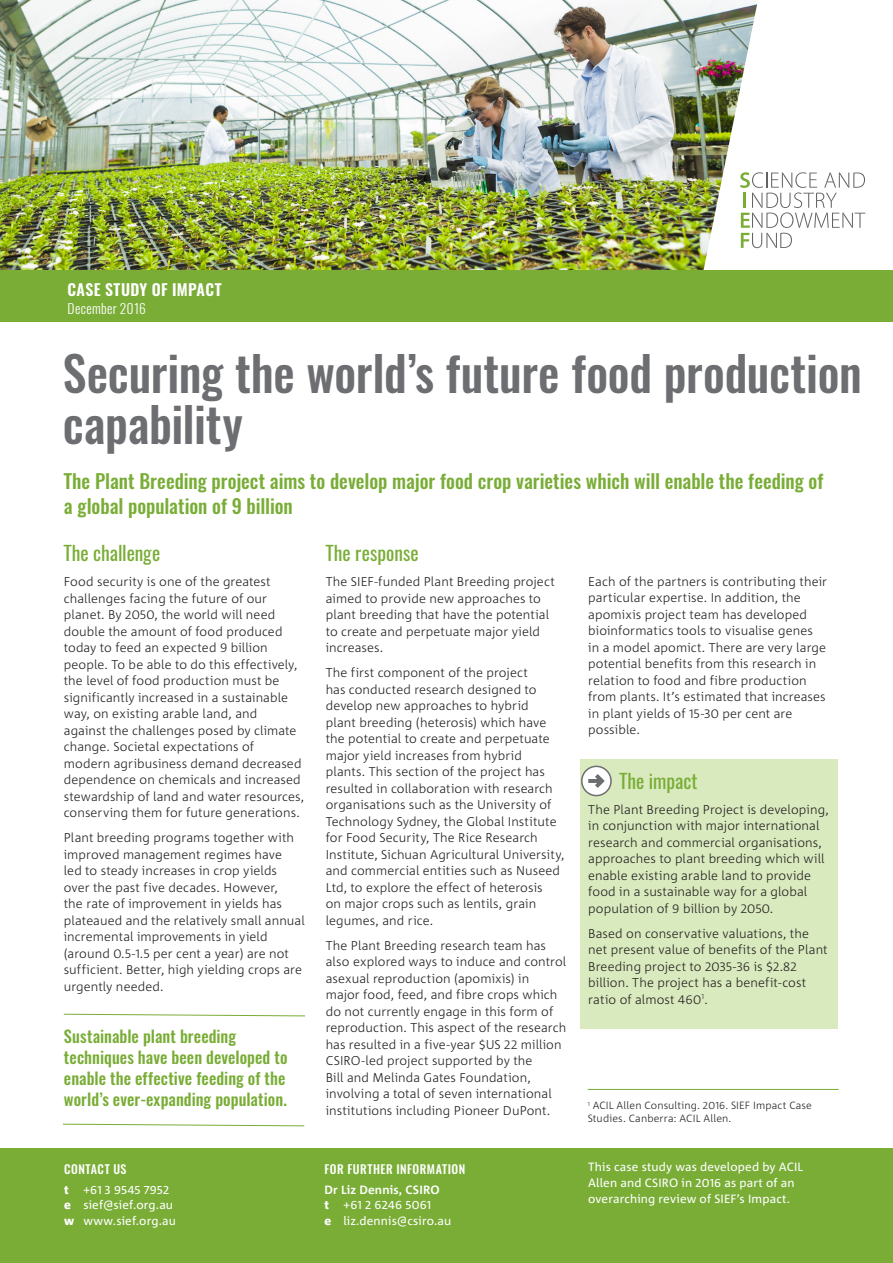
<style>
.page{position:relative;width:893px;height:1263px;background:#fff}
.page>*{position:absolute;margin:0;border:0;box-sizing:border-box;transform-origin:0 0}
.Heading{font:500 48px/51px "Oswald";letter-spacing:-.005em;color:#6d6e71}
.Introduction_A4{font:500 19.5px/24.8px "Oswald";color:#79ad36}
.Introduction_A4-2{font:19.5px "Oswald";color:#79ad36}
.Introduction_A4-3{font:500 16.5px/21px "Oswald";letter-spacing:.005em;color:#79ad36}
.t1{font:600 15.75px "Oswald";letter-spacing:.015em;color:#fff}
.t2{font:300 13.5px "Oswald";letter-spacing:.025em;color:#fff}
.Body_Copy{font:300 12.75px/16.5px "Corpid C1";letter-spacing:.005em;color:#231f20}
.Back_Cov__Copy{font:12px/15.8px "Corpid C1";letter-spacing:.01em;color:#fff}
.Back_Cov__Heading{font:500 12px "Oswald";letter-spacing:.04em;color:#fff}
.Back_Cov__Copy-2{font:700 12px "Corpid C1";letter-spacing:.015em;color:#fff}
.Folio_Left{font:300 10.5px/12.6px "Corpid C1";letter-spacing:.015em;color:#231f20}
.s1{font-weight:800}
</style>
<div class="page">
<div style="left:580px;top:760px;width:258px;height:269px;background:#d9eabe"></div>
<svg style="left:63px;top:1013px;width:243px;height:4px"></svg>
<svg style="left:63px;top:1123px;width:242px;height:3px"></svg>
<div style="left:582px;top:766px;width:29px;height:29px;background:#fff;border-radius:50%"></div>
<div style="left:581px;top:766px;width:31px;height:30px;border:2px solid #6d6e71;border-radius:50%"></div>
<svg style="left:588px;top:774px;width:17px;height:14px"></svg>
<img style="left:0;top:0;width:703px;height:271px">
<svg style="left:703px;top:0;width:190px;height:271px"></svg>
<svg style="left:740px;top:172px;width:125px;height:76px"></svg>
<div style="left:0;top:271px;width:893px;height:51px;background:#79ad36"></div>
<div style="left:0;top:1148px;width:893px;height:115px;background:#79ad36"></div>
<hr style="left:588px;top:1089px;width:250px;height:1px;background:#79ad36">
<p class="t1" style="left:68px;top:278px;width:155px">CASE STUDY OF IMPACT</p>
<p class="t2" style="left:68px;top:299px;width:80px">December 2016</p>
<p class="Heading" style="left:63px;top:348px;width:800px">Securing the world’s future food production capability</p>
<p class="Introduction_A4" style="left:64px;top:469px;width:761px">The Plant Breeding project aims to develop major food crop varieties which will enable the feeding of a global population of 9 billion</p>
<p class="Introduction_A4-2" style="left:64px;top:540px;width:98px">The challenge</p>
<p class="Body_Copy" style="left:64px;top:573px;width:242px">Food security is one of the greatest challenges facing the future of our planet. By 2050, the world will need double the amount of food produced today to feed an expected 9 billion people. To be able to do this effectively, the level of food production must be significantly increased in a sustainable way, on existing arable land, and<br>against the challenges posed by climate change. Societal expectations of<br>modern agribusiness demand decreased dependence on chemicals and increased stewardship of land and water resources, conserving them for future generations.</p>
<p class="Body_Copy" style="left:64px;top:829px;width:243px">Plant breeding programs together with improved management regimes have<br>led to steady increases in crop yields over the past five decades. However,<br>the rate of improvement in yields has plateaued and the relatively small annual incremental improvements in yield (around 0.5-1.5 per cent a year) are not sufficient. Better, high yielding crops are urgently needed.</p>
<p class="Introduction_A4-3" style="left:64px;top:1026px;width:225px">Sustainable plant breeding techniques have been developed to enable the effective feeding of the world’s ever-expanding population.</p>
<p class="Back_Cov__Heading" style="left:64px;top:1160px;width:64px">CONTACT US</p>
<p class="Back_Cov__Copy" style="left:64px;top:1181px;width:106px"><span class="s1">t</span> +61 3 9545 7952</p>
<p class="Back_Cov__Copy" style="left:64px;top:1197px;width:110px"><span class="s1">e</span> sief@sief.org.au</p>
<p class="Back_Cov__Copy" style="left:64px;top:1213px;width:113px"><span class="s1">w</span> www.sief.org.au</p>
<p class="Introduction_A4-2" style="left:326px;top:540px;width:94px">The response</p>
<p class="Body_Copy" style="left:326px;top:573px;width:231px">The SIEF-funded Plant Breeding project aimed to provide new approaches to plant breeding that have the potential to create and perpetuate major yield increases.</p>
<p class="Body_Copy" style="left:326px;top:664px;width:240px">The first component of the project<br>has conducted research designed to develop new approaches to hybrid<br>plant breeding (heterosis) which have the potential to create and perpetuate major yield increases from hybrid plants. This section of the project has resulted in collaboration with research organisations such as the University of Technology Sydney, the Global Institute for Food Security, The Rice Research Institute, Sichuan Agricultural University, and commercial entities such as Nuseed Ltd, to explore the effect of heterosis<br>on major crops such as lentils, grain legumes, and rice.</p>
<p class="Body_Copy" style="left:326px;top:937px;width:242px">The Plant Breeding research team has also explored ways to induce and control asexual reproduction (apomixis) in major food, feed, and fibre crops which do not currently engage in this form of reproduction. This aspect of the research has resulted in a five-year $US 22 million CSIRO-led project supported by the<br>Bill and Melinda Gates Foundation, involving a total of seven international institutions including Pioneer DuPont.</p>
<p class="Back_Cov__Heading" style="left:324px;top:1160px;width:142px">FOR FURTHER INFORMATION</p>
<p class="Back_Cov__Copy-2" style="left:324px;top:1182px;width:117px">Dr Liz Dennis, CSIRO</p>
<p class="Back_Cov__Copy" style="left:324px;top:1197px;width:108px"><span class="s1">t</span> +61 2 6246 5061</p>
<p class="Back_Cov__Copy" style="left:324px;top:1213px;width:128px"><span class="s1">e</span> liz.dennis@csiro.au</p>
<p class="Body_Copy" style="left:588px;top:573px;width:240px">Each of the partners is contributing their particular expertise. In addition, the apomixis project team has developed bioinformatics tools to visualise genes<br>in a model apomict. There are very large potential benefits from this research in relation to food and fibre production from plants. It’s estimated that increases in plant yields of 15-30 per cent are possible.</p>
<p class="Introduction_A4-2" style="left:619px;top:767px;width:80px">The impact</p>
<p class="Body_Copy" style="left:588px;top:801px;width:242px">The Plant Breeding Project is developing, in conjunction with major international research and commercial organisations, approaches to plant breeding which will enable existing arable land to provide food in a sustainable way for a global population of 9 billion by 2050.</p>
<p class="Body_Copy" style="left:588px;top:924px;width:241px">Based on conservative valuations, the net present value of benefits of the Plant Breeding project to 2035-36 is $2.82 billion. The project has a benefit-cost ratio of almost 460<sup>1</sup>.</p>
<p class="Folio_Left" style="left:588px;top:1099px;width:226px"><sup>1</sup> ACIL Allen Consulting. 2016. SIEF Impact Case<br>Studies. Canberra: ACIL Allen.</p>
<p class="Back_Cov__Copy" style="left:588px;top:1158px;width:216px">This case study was developed by ACIL<br>Allen and CSIRO in 2016 as part of an overarching review of SIEF’s Impact.</p>
</div>
